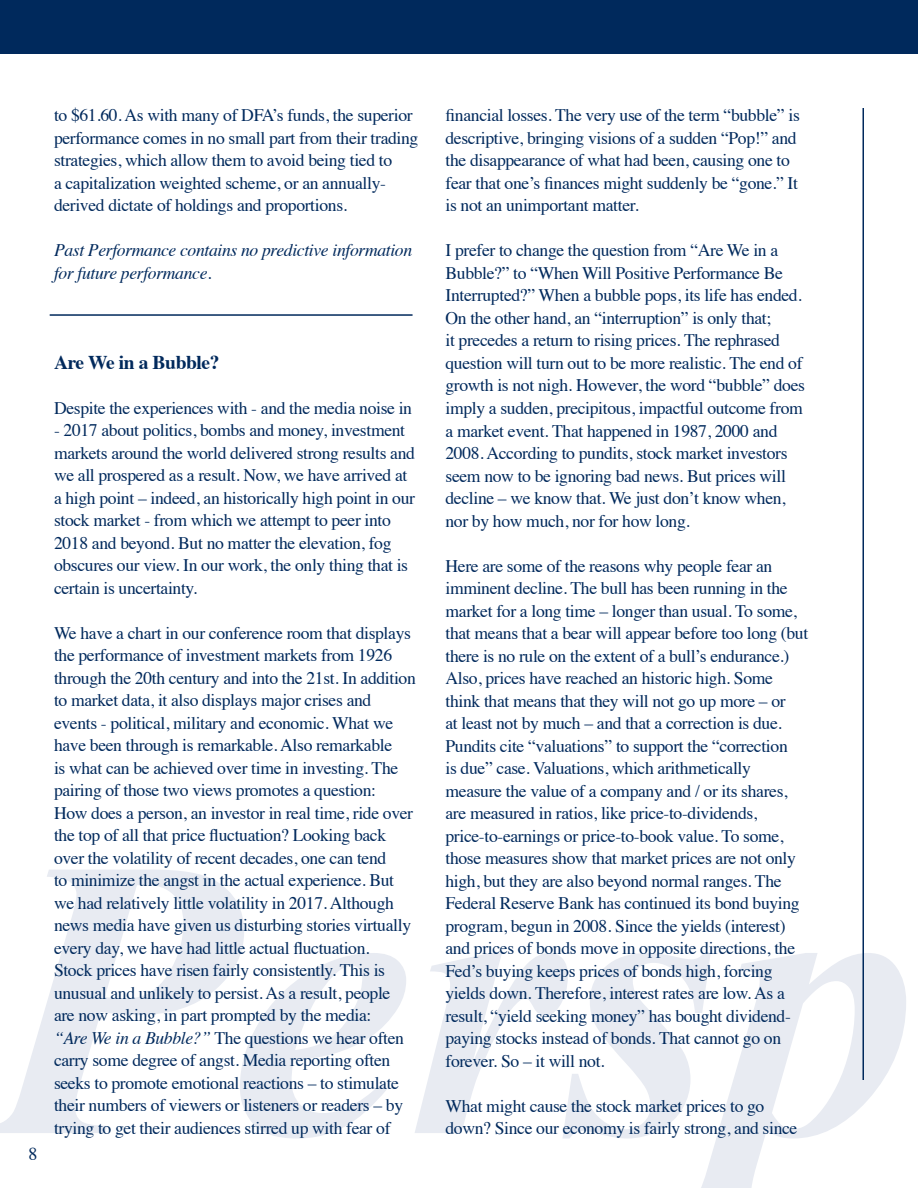
<style>
.page{position:relative;width:918px;height:1188px;background:#fff}
.page>*{position:absolute;margin:0;border:0;box-sizing:border-box;transform-origin:0 0}
.t1{font:700 19.5px "Times";letter-spacing:-.02em;color:#00295c}
.t2{font:18px "Times";color:#00295c}
.t3{font:17.7px/22.5px "Times";letter-spacing:-.02em;color:#00295c}
.t4{font:italic 17.7px/22.5px "Times";letter-spacing:-.02em;color:#00295c}
.s1{font-style:italic}
</style>
<div class="page">
<svg style="left:0;top:870px;width:906px;height:318px"></svg>
<div style="left:0;top:0;width:918px;height:54px;background:#00295c"></div>
<hr style="left:862px;top:108px;width:2px;height:972px;background:#00295c">
<hr style="left:50px;top:314px;width:363px;height:2px;background:#00295c">
<p class="t3" style="left:54px;top:103px;width:366px">to $61.60. As with many of DFA’s funds, the superior performance comes in no small part from their trading strategies, which allow them to avoid being tied to<br>a capitalization weighted scheme, or an annually&shy;derived dictate of holdings and proportions.</p>
<p class="t4" style="left:54px;top:238px;width:360px">Past Performance contains no predictive information for future performance.</p>
<p class="t2" style="left:28px;top:1137px;width:10px">8</p>
<p class="t1" style="left:54px;top:343px;width:167px">Are We in a Bubble?</p>
<p class="t3" style="left:54px;top:395px;width:360px">Despite the experiences with - and the media noise in</p>
<p class="t3" style="left:54px;top:418px;width:363px">- 2017 about politics, bombs and money, investment markets around the world delivered strong results and we all prospered as a result. Now, we have arrived at a high point – indeed, an historically high point in our stock market - from which we attempt to peer into 2018 and beyond. But no matter the elevation, fog obscures our view. In our work, the only thing that is certain is uncertainty.</p>
<p class="t3" style="left:54px;top:620px;width:363px">We have a chart in our conference room that displays the performance of investment markets from 1926 through the 20th century and into the 21st. In addition to market data, it also displays major crises and events - political, military and economic. What we have been through is remarkable. Also remarkable<br>is what can be achieved over time in investing. The pairing of those two views promotes a question:<br>How does a person, an investor in real time, ride over the top of all that price fluctuation? Looking back over the volatility of recent decades, one can tend<br>to minimize the angst in the actual experience. But we had relatively little volatility in 2017. Although news media have given us disturbing stories virtually every day, we have had little actual fluctuation.<br>Stock prices have risen fairly consistently. This is unusual and unlikely to persist. As a result, people<br>are now asking, in part prompted by the media:<br><span class="s1">“Are We in a Bubble?”</span> The questions we hear often carry some degree of angst. Media reporting often seeks to promote emotional reactions – to stimulate their numbers of viewers or listeners or readers – by trying to get their audiences stirred up with fear of</p>
<p class="t3" style="left:446px;top:103px;width:356px">financial losses. The very use of the term “bubble” is descriptive, bringing visions of a sudden “Pop!” and the disappearance of what had been, causing one to fear that one’s finances might suddenly be “gone.” It is not an unimportant matter.</p>
<p class="t3" style="left:446px;top:238px;width:361px">I prefer to change the question from “Are We in a Bubble?” to “When Will Positive Performance Be Interrupted?” When a bubble pops, its life has ended.<br>On the other hand, an “interruption” is only that;<br>it precedes a return to rising prices. The rephrased question will turn out to be more realistic. The end of growth is not nigh. However, the word “bubble” does imply a sudden, precipitous, impactful outcome from a market event. That happened in 1987, 2000 and 2008. According to pundits, stock market investors seem now to be ignoring bad news. But prices will decline – we know that. We just don’t know when, nor by how much, nor for how long.</p>
<p class="t3" style="left:446px;top:553px;width:364px">Here are some of the reasons why people fear an imminent decline. The bull has been running in the market for a long time – longer than usual. To some, that means that a bear will appear before too long (but there is no rule on the extent of a bull’s endurance.)<br>Also, prices have reached an historic high. Some think that means that they will not go up more – or<br>at least not by much – and that a correction is due.<br>Pundits cite “valuations” to support the “correction<br>is due” case. Valuations, which arithmetically measure the value of a company and / or its shares, are measured in ratios, like price-to-dividends, price-to-earnings or price-to-book value. To some, those measures show that market prices are not only high, but they are also beyond normal ranges. The Federal Reserve Bank has continued its bond buying program, begun in 2008. Since the yields (interest) and prices of bonds move in opposite directions, the Fed’s buying keeps prices of bonds high, forcing yields down. Therefore, interest rates are low. As a result, “yield seeking money” has bought dividend&shy;paying stocks instead of bonds. That cannot go on forever. So – it will not.</p>
<p class="t3" style="left:446px;top:1093px;width:353px">What might cause the stock market prices to go down? Since our economy is fairly strong, and since</p>
</div>
